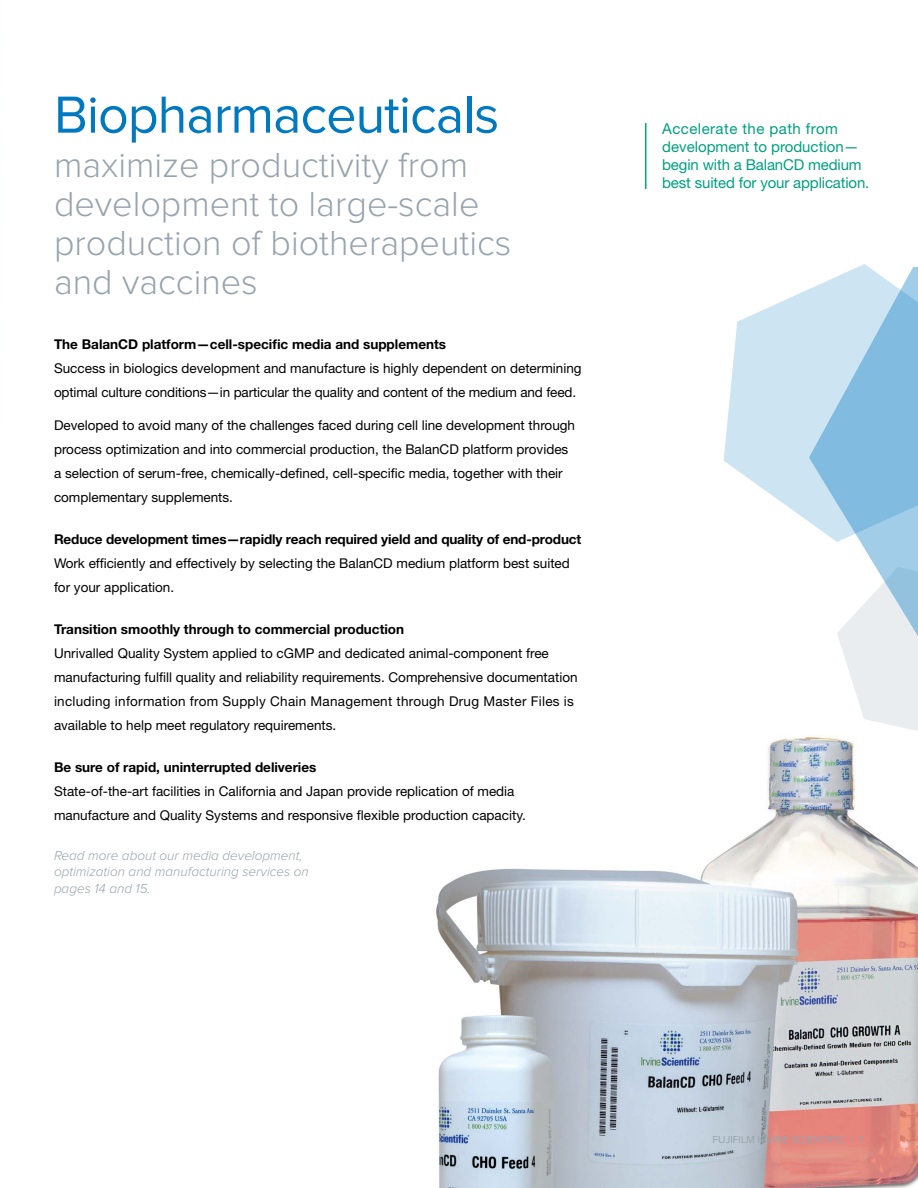
<style>
.page{position:relative;width:918px;height:1188px;background:#fff}
.page>*{position:absolute;margin:0;border:0;box-sizing:border-box;transform-origin:0 0}
.t1{font:54px "Proxima Nova";letter-spacing:-.02em;color:#0079c1}
.t2{font:300 36px/39px "Proxima Nova";color:#97a4ae}
.t3{font:15px/18px "Helvetica Neue LT Std";letter-spacing:-.01em;color:#00a07e}
.t4{font:13.5px/24px "Helvetica Neue LT Std";color:#000}
.t5{font:700 13.5px "Helvetica Neue LT Std";color:#000}
.t6{font:italic 300 13.5px/16.5px "Proxima Nova";color:#97a4ae}
.t7{font:10.5px "Proxima Nova";color:#97a4ae}
</style>
<div class="page">
<img style="left:436px;top:736px;width:482px;height:452px">
<svg style="left:809px;top:542px;width:109px;height:197px"></svg>
<svg style="left:724px;top:264px;width:194px;height:278px;fill:#cde4f2"></svg>
<hr style="left:645px;top:123px;width:1px;height:66px;background:#00ad7d">
<h1 class="t1" style="left:54px;top:85px;width:447px">Biopharmaceuticals</h1>
<h2 class="t2" style="left:54px;top:146px;width:459px">maximize productivity from development to large-scale production of biotherapeutics and vaccines</h2>
<p class="t5" style="left:54px;top:335px;width:394px">The BalanCD platform—cell-specific media and supplements</p>
<p class="t4" style="left:54px;top:356px;width:529px">Success in biologics development and manufacture is highly dependent on determining optimal culture conditions—in particular the quality and content of the medium and feed.</p>
<p class="t4" style="left:54px;top:413px;width:523px">Developed to avoid many of the challenges faced during cell line development through process optimization and into commercial production, the BalanCD platform provides a selection of serum-free, chemically-defined, cell-specific media, together with their complementary supplements.</p>
<p class="t5" style="left:54px;top:530px;width:529px">Reduce development times—rapidly reach required yield and quality of end-product</p>
<p class="t4" style="left:54px;top:551px;width:517px">Work efficiently and effectively by selecting the BalanCD medium platform best suited for your application.</p>
<p class="t5" style="left:54px;top:620px;width:352px">Transition smoothly through to commercial production</p>
<p class="t4" style="left:54px;top:641px;width:525px">Unrivalled Quality System applied to cGMP and dedicated animal-component free manufacturing fulfill quality and reliability requirements. Comprehensive documentation including information from Supply Chain Management through Drug Master Files is available to help meet regulatory requirements.</p>
<p class="t5" style="left:54px;top:758px;width:264px">Be sure of rapid, uninterrupted deliveries</p>
<p class="t4" style="left:54px;top:779px;width:473px">State-of-the-art facilities in California and Japan provide replication of media manufacture and Quality Systems and responsive flexible production capacity.</p>
<p class="t6" style="left:54px;top:847px;width:256px">Read more about our media development, optimization and manufacturing services on pages 14 and 15.</p>
<p class="t3" style="left:662px;top:119px;width:209px">Accelerate the path from development to production— begin with a BalanCD medium best suited for your application.</p>
<p class="t7" style="left:712px;top:1133px;width:153px">FUJIFILM IRVINE SCIENTIFIC | 7</p>
</div>
